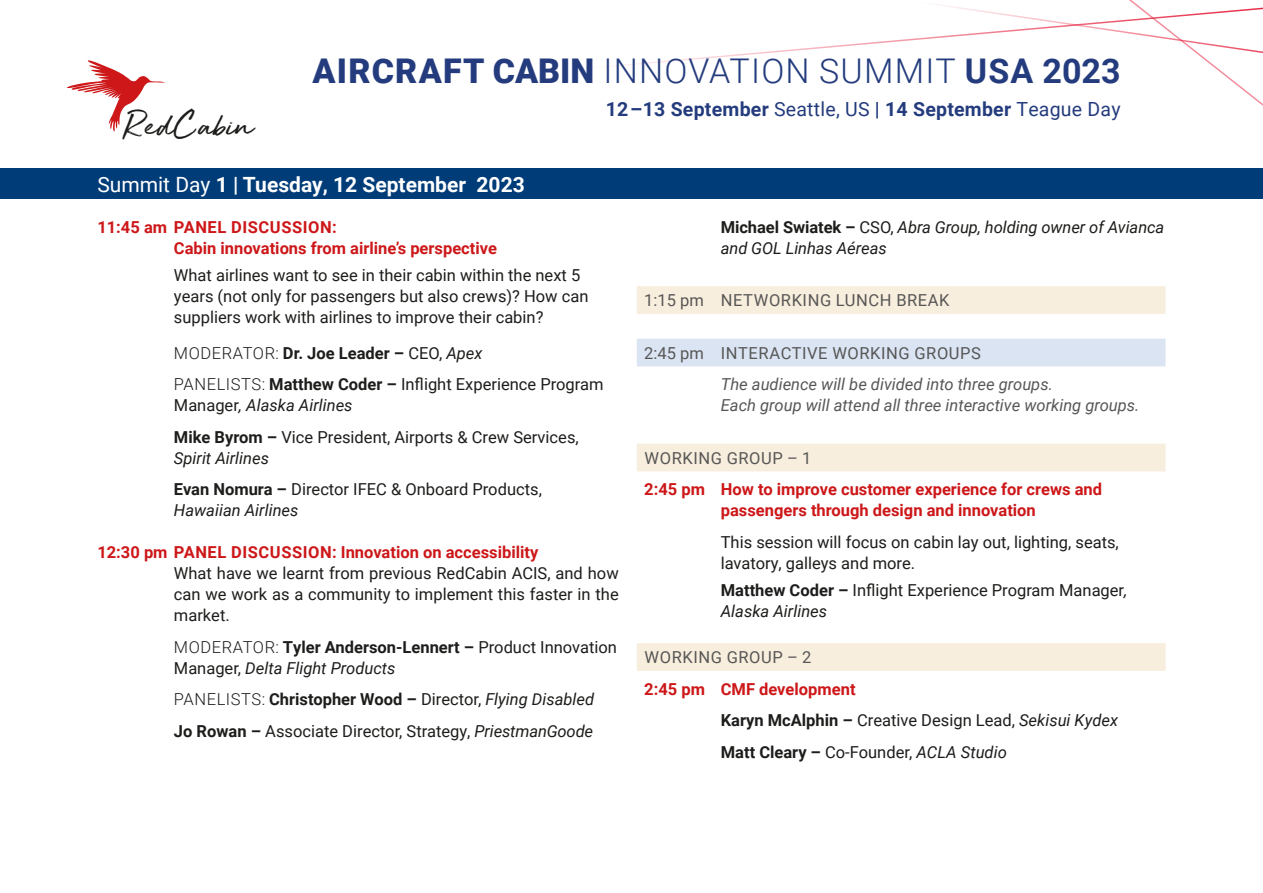
<style>
.page{position:relative;width:1263px;height:893px;background:#fff}
.page>*{position:absolute;margin:0;border:0;box-sizing:border-box;transform-origin:0 0}
.t1{font:37.2px "Golden Plains";color:#1d1d1b}
.t2{font:300 34.05px "Roboto";letter-spacing:.035em;color:#243c7d}
.t3{font:700 21px "Roboto";color:#fff}
.t4{font:700 19.5px "Roboto";letter-spacing:.01em;color:#243c7d}
.t5{font:16.5px/21px "Roboto";color:#1d1d1b}
.t6{font:700 16.5px/21px "Roboto";color:#cd1719}
.t7{font:700 16.5px "Roboto";color:#1d1d1b}
.t8{font:italic 16.5px/21px "Roboto";color:#575756}
.t9{font:italic 16.5px/21px "Roboto";letter-spacing:-.005em;color:#1d1d1b}
.Balken_Gold{font:16.5px "Roboto";letter-spacing:.035em;color:#575756}
.Balken_Blau{font:16.5px "Roboto";letter-spacing:.035em;color:#575756}
.s1{font-weight:900}
.s2{font-weight:700}
.s3{font-weight:400}
.s4{font-weight:300}
.s5{font-weight:400;font-style:italic}
.s6{font-style:italic}
.s7{font-weight:700;font-style:normal}
.s8{font-style:normal}
</style>
<div class="page">
<svg style="left:617px;top:49px;width:175px;height:17px"></svg>
<svg style="left:792px;top:0;width:471px;height:106px"></svg>
<svg style="left:66px;top:60px;width:100px;height:72px"></svg>
<div style="left:0;top:168px;width:1263px;height:31px;background:#003c78"></div>
<div style="left:637px;top:286px;width:528px;height:28px;background:#f8eedd"></div>
<div style="left:637px;top:339px;width:528px;height:27px;background:#dbe4f3"></div>
<div style="left:637px;top:444px;width:528px;height:27px;background:#f8eedd"></div>
<div style="left:637px;top:643px;width:528px;height:28px;background:#f8eedd"></div>
<h1 class="t1" style="left:125px;top:106px;width:130px">RedCabin</h1>
<h2 class="t2" style="left:313px;top:47px;width:809px"><span class="s1">AIRCRAFT CABIN</span> INNOVATION SUMMIT <span class="s2">USA 2023</span></h2>
<p class="t4" style="left:606px;top:95px;width:516px">12–13 September <span class="s3">Seattle, US</span> | 14 September <span class="s3">Teague Day</span></p>
<p class="t3" style="left:97px;top:170px;width:429px"><span class="s3">Summit Day</span> 1 | Tuesday, 12 September 2023</p>
<p class="t6" style="left:174px;top:216px;width:325px;text-indent:-77px">11:45 am PANEL DISCUSSION:<br>Cabin innovations from airline’s perspective</p>
<p class="t5" style="left:174px;top:264px;width:416px">What airlines want to see in their cabin within the next 5 years (not only for passengers but also crews)? How can suppliers work with airlines to improve their cabin?</p>
<p class="t7" style="left:174px;top:341px;width:310px"><span class="s4">MODERATOR:</span> Dr. Joe Leader – <span class="s3">CEO,</span> <span class="s5">Apex</span></p>
<p class="t5" style="left:174px;top:373px;width:431px"><span class="s4">PANELISTS:</span> <span class="s2">Matthew Coder –</span> Inflight Experience Program<br>Manager<span class="s6">, Alaska Airlines</span></p>
<p class="t5" style="left:174px;top:426px;width:406px"><span class="s2">Mike Byrom –</span> Vice President, Airports &amp; Crew Services,<br><span class="s6">Spirit Airlines</span></p>
<p class="t5" style="left:174px;top:478px;width:369px"><span class="s2">Evan Nomura –</span> Director IFEC &amp; Onboard Products,<br><span class="s6">Hawaiian Airlines</span></p>
<p class="t6" style="left:97px;top:541px;width:442px">12:30 pm PANEL DISCUSSION: Innovation on accessibility</p>
<p class="t5" style="left:174px;top:562px;width:446px;text-align:justify">What have we learnt from previous RedCabin ACIS, and how can we work as a community to implement this faster in the market.</p>
<p class="t5" style="left:174px;top:636px;width:444px"><span class="s4">MODERATOR:</span> <span class="s2">Tyler Anderson-Lennert –</span> Product Innovation<br>Manager, <span class="s6">Delta Flight Products</span></p>
<p class="t7" style="left:174px;top:688px;width:422px"><span class="s4">PANELISTS:</span> Christopher Wood – <span class="s3">Director,</span> <span class="s5">Flying Disabled</span></p>
<p class="t5" style="left:174px;top:720px;width:421px"><span class="s2">Jo Rowan –</span> Associate Director, Strategy, <span class="s6">PriestmanGoode</span></p>
<p class="t9" style="left:721px;top:216px;width:445px"><span class="s7">Michael Swiatek –</span> <span class="s8">CSO,</span> Abra Group, holding owner of Avianca and GOL Linhas Aéreas</p>
<p class="Balken_Gold" style="left:644px;top:289px;width:307px">1:15 pm NETWORKING LUNCH BREAK</p>
<p class="Balken_Blau" style="left:644px;top:341px;width:338px">2:45 pm INTERACTIVE WORKING GROUPS</p>
<p class="t8" style="left:721px;top:373px;width:420px">The audience will be divided into three groups.<br>Each group will attend all three interactive working groups.</p>
<p class="Balken_Gold" style="left:644px;top:446px;width:168px">WORKING GROUP – 1</p>
<p class="t6" style="left:721px;top:478px;width:383px;text-indent:-77px">2:45 pm How to improve customer experience for crews and passengers through design and innovation</p>
<p class="t5" style="left:721px;top:531px;width:400px">This session will focus on cabin lay out, lighting, seats, lavatory, galleys and more.</p>
<p class="t5" style="left:721px;top:579px;width:408px"><span class="s2">Matthew Coder –</span> Inflight Experience Program Manager<span class="s6">,<br>Alaska Airlines</span></p>
<p class="Balken_Gold" style="left:644px;top:646px;width:168px">WORKING GROUP – 2</p>
<p class="t6" style="left:644px;top:678px;width:213px">2:45 pm CMF development</p>
<p class="t5" style="left:721px;top:709px;width:399px"><span class="s2">Karyn McAlphin –</span> Creative Design Lead, <span class="s6">Sekisui Kydex</span></p>
<p class="t7" style="left:721px;top:740px;width:288px">Matt Cleary – <span class="s3">Co-Founder,</span> <span class="s5">ACLA Studio</span></p>
</div>
